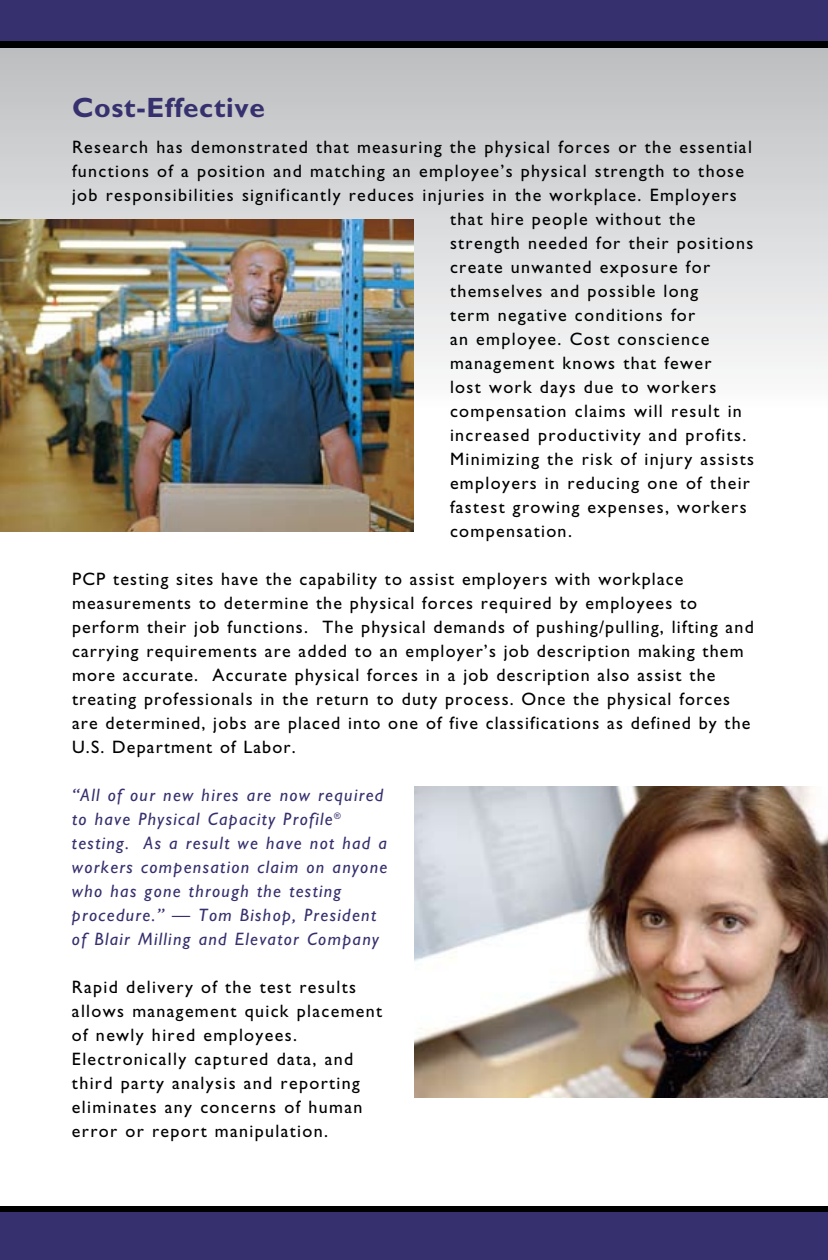
<style>
.page{position:relative;width:828px;height:1260px;background:#fff}
.page>*{position:absolute;margin:0;border:0;box-sizing:border-box;transform-origin:0 0}
.t1{font:700 28px "Gill Sans";letter-spacing:.025em;color:#36306e}
.t2{font:18px/24px "Gill Sans";letter-spacing:.075em;color:#000}
.t3{font:italic 18px/24px "Gill Sans";letter-spacing:.075em;color:#36306e}
</style>
<div class="page">
<div style="left:0;top:0;width:828px;height:48px;background:#36306e"></div>
<div style="left:0;top:48px;width:828px;height:360px;background:linear-gradient(to bottom,#bcbec0,#fbfbfc)"></div>
<div style="left:0;top:1212px;width:828px;height:48px;background:#36306e"></div>
<img style="left:0;top:220px;width:414px;height:312px">
<div style="left:0;top:42px;width:828px;height:6px;background:#000"></div>
<div style="left:0;top:1206px;width:828px;height:6px;background:#000"></div>
<img style="left:414px;top:786px;width:414px;height:312px">
<h1 class="t1" style="left:72px;top:91px;width:194px">Cost-Effective</h1>
<p class="t2" style="left:72px;top:135px;width:681px">Research has demonstrated that measuring the physical forces or the essential</p>
<p class="t2" style="left:72px;top:159px;width:674px">functions of a position and matching an employee’s physical strength to those</p>
<p class="t2" style="left:72px;top:183px;width:666px">job responsibilities significantly reduces injuries in the workplace. Employers</p>
<p class="t2" style="left:450px;top:207px;width:247px">that hire people without the</p>
<p class="t2" style="left:450px;top:231px;width:305px">strength needed for their positions</p>
<p class="t2" style="left:450px;top:255px;width:262px">create unwanted exposure for</p>
<p class="t2" style="left:450px;top:279px;width:250px">themselves and possible long</p>
<p class="t2" style="left:450px;top:303px;width:247px">term negative conditions for</p>
<p class="t2" style="left:450px;top:327px;width:261px">an employee. Cost conscience</p>
<p class="t2" style="left:450px;top:351px;width:263px">management knows that fewer</p>
<p class="t2" style="left:450px;top:375px;width:268px">lost work days due to workers</p>
<p class="t2" style="left:450px;top:399px;width:293px">compensation claims will result in</p>
<p class="t2" style="left:450px;top:423px;width:298px">increased productivity and profits.</p>
<p class="t2" style="left:450px;top:447px;width:305px">Minimizing the risk of injury assists</p>
<p class="t2" style="left:450px;top:471px;width:302px">employers in reducing one of their</p>
<p class="t2" style="left:450px;top:495px;width:298px">fastest growing expenses, workers</p>
<p class="t2" style="left:450px;top:519px;width:123px">compensation.</p>
<p class="t2" style="left:72px;top:567px;width:683px">PCP testing sites have the capability to assist employers with workplace measurements to determine the physical forces required by employees to perform their job functions. The physical demands of pushing/pulling, lifting and carrying requirements are added to an employer’s job description making them more accurate. Accurate physical forces in a job description also assist the treating professionals in the return to duty process. Once the physical forces are determined, jobs are placed into one of five classifications as defined by the U.S. Department of Labor.</p>
<p class="t3" style="left:72px;top:783px;width:317px">“All of our new hires are now required to have Physical Capacity Profile<sup>® </sup>testing. As a result we have not had a workers compensation claim on anyone who has gone through the testing procedure.” — Tom Bishop, President of Blair Milling and Elevator Company</p>
<p class="t2" style="left:72px;top:975px;width:312px">Rapid delivery of the test results allows management quick placement of newly hired employees.<br>Electronically captured data, and third party analysis and reporting eliminates any concerns of human error or report manipulation.</p>
</div>
